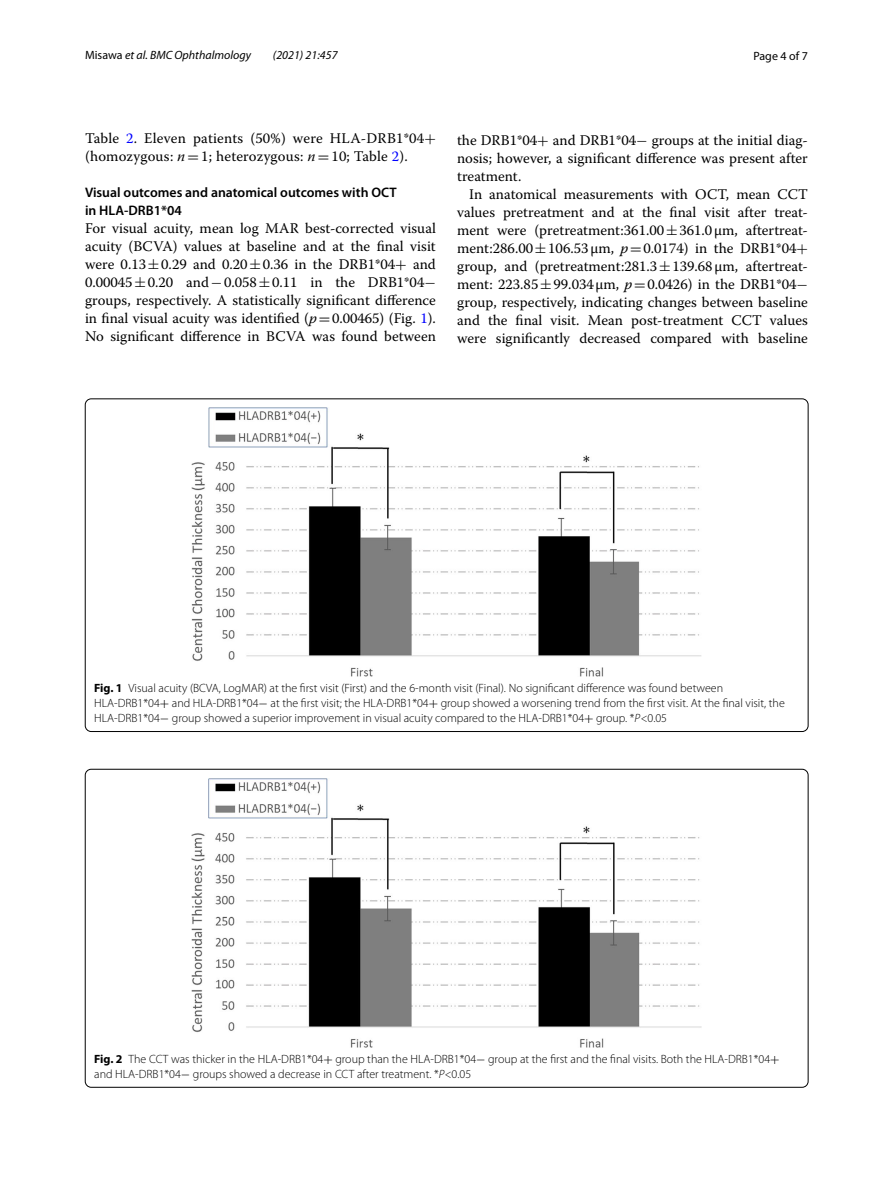
<style>
.page{position:relative;width:893px;height:1187px;background:#fff}
.page>*{position:absolute;margin:0;border:0;box-sizing:border-box;transform-origin:0 0}
.t1{font:14.7px/18px "Warnock Pro";color:#000;text-align:justify}
.t2{font:600 13.8px/18px "Myriad Pro";color:#000}
.t3{font:300 12px/15px "Myriad Pro";color:#000}
.t4{font:italic 12px "Myriad Pro";color:#000}
.t5{font:12px "Myriad Pro";color:#000}
.s1{font-style:normal}
.s2{color:#00f}
.s3{font-family:"MTSY"}
.s4{font-style:italic}
.s5{font-weight:700}
.s6{font-family:"MTSY";font-weight:400}
</style>
<div class="page">
<img style="left:191px;top:408px;width:510px;height:269px">
<img style="left:191px;top:778px;width:511px;height:269px">
<p class="t4" style="left:85px;top:48px;width:168px"><span class="s1">Misawa</span> et al. BMC Ophthalmology</p>
<p class="t4" style="left:273px;top:48px;width:66px">(2021) 21:457</p>
<p class="t5" style="left:753px;top:48px;width:56px">Page 4 of 7</p>
<p class="t1" style="left:85px;top:128px;width:352px">Table <span class="s2">2</span>. Eleven patients (50%) were HLA-DRB1*04<span class="s3">+ </span>(homozygous: <span class="s4">n</span><span class="s3">=</span>1; heterozygous: <span class="s4">n</span><span class="s3">=</span>10; Table <span class="s2">2</span>).</p>
<p class="t2" style="left:85px;top:183px;width:313px">Visual outcomes and anatomical outcomes with OCT in HLA‑DRB1*04</p>
<p class="t1" style="left:85px;top:218px;width:352px">For visual acuity, mean log MAR best-corrected visual acuity (BCVA) values at baseline and at the final visit were 0.13<span class="s3">±</span>0.29 and 0.20<span class="s3">±</span>0.36 in the DRB1*04<span class="s3">+</span> and 0.00045<span class="s3">±</span>0.20 and<span class="s3">−</span>0.058<span class="s3">±</span>0.11 in the DRB1*04<span class="s3">− </span>groups, respectively. A statistically significant difference in final visual acuity was identified (<span class="s4">p</span><span class="s3">=</span>0.00465) (Fig. <span class="s2">1</span>).<br>No significant difference in BCVA was found between</p>
<p class="t1" style="left:457px;top:130px;width:352px">the DRB1*04<span class="s3">+</span> and DRB1*04<span class="s3">−</span> groups at the initial diag&shy;nosis; however, a significant difference was present after treatment.</p>
<p class="t1" style="left:457px;top:184px;width:352px;text-indent:12px">In anatomical measurements with OCT, mean CCT values pretreatment and at the final visit after treat&shy;ment were (pretreatment:361.00<span class="s3">±</span>361.0μm, aftertreat&shy;ment:286.00<span class="s3">±</span>106.53μm, <span class="s4">p</span><span class="s3">=</span>0.0174) in the DRB1*04<span class="s3">+ </span>group, and (pretreatment:281.3<span class="s3">±</span>139.68μm, aftertreat&shy;ment: 223.85<span class="s3">±</span>99.034μm, <span class="s4">p</span><span class="s3">=</span>0.0426) in the DRB1*04<span class="s3">− </span>group, respectively, indicating changes between baseline and the final visit. Mean post-treatment CCT values were significantly decreased compared with baseline</p>
<p class="t3" style="left:94px;top:680px;width:692px"><span class="s5">Fig. 1</span> Visual acuity (BCVA, LogMAR) at the first visit (First) and the 6-month visit (Final). No significant difference was found between<br>HLA-DRB1*04<span class="s6">+</span> and HLA-DRB1*04<span class="s6">−</span> at the first visit; the HLA-DRB1*04<span class="s6">+</span> group showed a worsening trend from the first visit. At the final visit, the<br>HLA-DRB1*04<span class="s6">−</span> group showed a superior improvement in visual acuity compared to the HLA-DRB1*04<span class="s6">+</span> group. *<span class="s4">P&lt;</span>0.05</p>
<p class="t3" style="left:94px;top:1051px;width:687px"><span class="s5">Fig. 2</span> The CCT was thicker in the HLA-DRB1*04<span class="s6">+</span> group than the HLA-DRB1*04<span class="s6">−</span> group at the first and the final visits. Both the HLA-DRB1*04<span class="s6">+ </span>and HLA-DRB1*04<span class="s6">−</span> groups showed a decrease in CCT after treatment. *<span class="s4">P&lt;</span>0.05</p>
</div>
